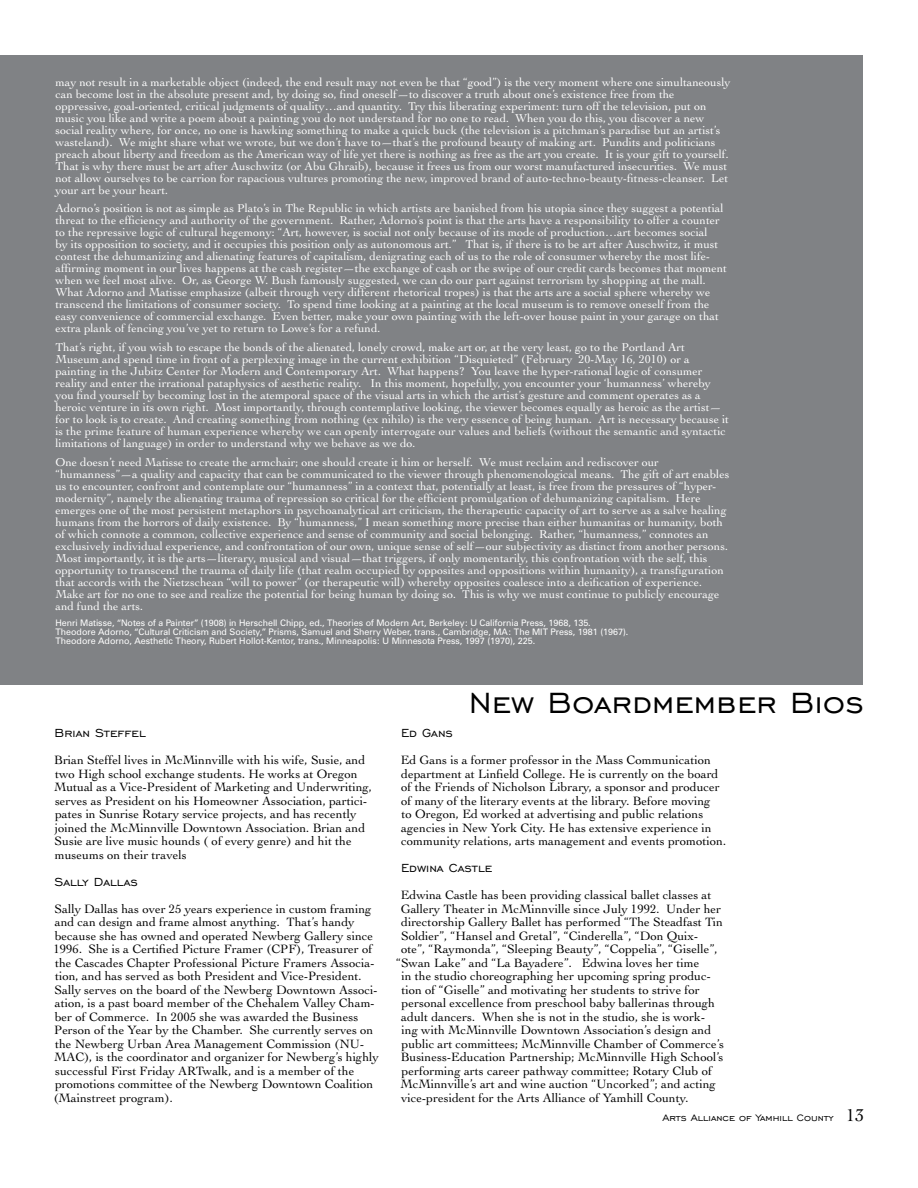
<style>
.page{position:relative;width:918px;height:1188px;background:#fff}
.page>*{position:absolute;margin:0;border:0;box-sizing:border-box;transform-origin:0 0}
.t1{font:37.5px "Engravers Gothic BT";letter-spacing:.01em;color:#000}
.t2{font:15px "Engravers Gothic BT";color:#000}
.t3{font:12.75px/13.5px "Cochin";color:#000}
.t4{font:12px/12px "Cochin";color:#fff}
.t5{font:12px "Engravers Gothic BT";color:#000}
.t6{font:9px/9px "Zurich BT";color:#fff}
.s1{font-family:"Cochin";font-size:18px}
</style>
<div class="page">
<div style="left:0;top:56px;width:862px;height:629px;background:#808285"></div>
<p class="t4" style="left:56px;top:76px;width:676px">may not result in a marketable object (indeed, the end result may not even be that “good”) is the very moment where one simultaneously can become lost in the absolute present and, by doing so, find oneself—to discover a truth about one’s existence free from the oppressive, goal-oriented, critical judgments of quality…and quantity. Try this liberating experiment: turn off the television, put on music you like and write a poem about a painting you do not understand for no one to read. When you do this, you discover a new social reality where, for once, no one is hawking something to make a quick buck (the television is a pitchman’s paradise but an artist’s wasteland). We might share what we wrote, but we don’t have to—that’s the profound beauty of making art. Pundits and politicians preach about liberty and freedom as the American way of life yet there is nothing as free as the art you create. It is your gift to yourself.<br>That is why there must be art after Auschwitz (or Abu Ghraib), because it frees us from our worst manufactured insecurities. We must not allow ourselves to be carrion for rapacious vultures promoting the new, improved brand of auto-techno-beauty-fitness-cleanser. Let your art be your heart.</p>
<p class="t4" style="left:56px;top:202px;width:673px">Adorno’s position is not as simple as Plato’s in The Republic in which artists are banished from his utopia since they suggest a potential threat to the efficiency and authority of the government. Rather, Adorno’s point is that the arts have a responsibility to offer a counter to the repressive logic of cultural hegemony: “Art, however, is social not only because of its mode of production…art becomes social<br>by its opposition to society, and it occupies this position only as autonomous art.” That is, if there is to be art after Auschwitz, it must contest the dehumanizing and alienating features of capitalism, denigrating each of us to the role of consumer whereby the most life&shy;affirming moment in our lives happens at the cash register—the exchange of cash or the swipe of our credit cards becomes that moment when we feel most alive. Or, as George W. Bush famously suggested, we can do our part against terrorism by shopping at the mall.<br>What Adorno and Matisse emphasize (albeit through very different rhetorical tropes) is that the arts are a social sphere whereby we transcend the limitations of consumer society. To spend time looking at a painting at the local museum is to remove oneself from the easy convenience of commercial exchange. Even better, make your own painting with the left-over house paint in your garage on that extra plank of fencing you’ve yet to return to Lowe’s for a refund.</p>
<p class="t4" style="left:56px;top:341px;width:675px">That’s right, if you wish to escape the bonds of the alienated, lonely crowd, make art or, at the very least, go to the Portland Art Museum and spend time in front of a perplexing image in the current exhibition “Disquieted” (February 20-May 16, 2010) or a painting in the Jubitz Center for Modern and Contemporary Art. What happens? You leave the hyper-rational logic of consumer reality and enter the irrational pataphysics of aesthetic reality. In this moment, hopefully, you encounter your ‘humanness’ whereby you find yourself by becoming lost in the atemporal space of the visual arts in which the artist’s gesture and comment operates as a heroic venture in its own right. Most importantly, through contemplative looking, the viewer becomes equally as heroic as the artist— for to look is to create. And creating something from nothing (ex nihilo) is the very essence of being human. Art is necessary because it is the prime feature of human experience whereby we can openly interrogate our values and beliefs (without the semantic and syntactic limitations of language) in order to understand why we behave as we do.</p>
<p class="t4" style="left:56px;top:456px;width:675px">One doesn’t need Matisse to create the armchair; one should create it him or herself. We must reclaim and rediscover our “humanness”—a quality and capacity that can be communicated to the viewer through phenomenological means. The gift of art enables us to encounter, confront and contemplate our “humanness” in a context that, potentially at least, is free from the pressures of “hyper&shy;modernity”, namely the alienating trauma of repression so critical for the efficient promulgation of dehumanizing capitalism. Here emerges one of the most persistent metaphors in psychoanalytical art criticism, the therapeutic capacity of art to serve as a salve healing humans from the horrors of daily existence. By “humanness,” I mean something more precise than either humanitas or humanity, both of which connote a common, collective experience and sense of community and social belonging. Rather, “humanness,” connotes an exclusively individual experience, and confrontation of our own, unique sense of self—our subjectivity as distinct from another persons.<br>Most importantly, it is the arts—literary, musical and visual—that triggers, if only momentarily, this confrontation with the self, this opportunity to transcend the trauma of daily life (that realm occupied by opposites and oppositions within humanity), a transfiguration that accords with the Nietzschean “will to power” (or therapeutic will) whereby opposites coalesce into a deification of experience.<br>Make art for no one to see and realize the potential for being human by doing so. This is why we must continue to publicly encourage and fund the arts.</p>
<p class="t6" style="left:56px;top:618px;width:574px">Henri Matisse, “Notes of a Painter” (1908) in Herschell Chipp, ed., Theories of Modern Art, Berkeley: U California Press, 1968, 135.<br>Theodore Adorno, “Cultural Criticism and Society,” Prisms, Samuel and Sherry Weber, trans., Cambridge, MA: The MIT Press, 1981 (1967).<br>Theodore Adorno, Aesthetic Theory, Rubert Hollot-Kentor, trans., Minneapolis: U Minnesota Press, 1997 (1970), 225.</p>
<p class="t2" style="left:55px;top:725px;width:93px">Brian Steffel</p>
<p class="t3" style="left:54px;top:753px;width:320px">Brian Steffel lives in McMinnville with his wife, Susie, and two High school exchange students. He works at Oregon Mutual as a Vice-President of Marketing and Underwriting, serves as President on his Homeowner Association, partici&shy;pates in Sunrise Rotary service projects, and has recently joined the McMinnville Downtown Association. Brian and Susie are live music hounds ( of every genre) and hit the museums on their travels</p>
<p class="t2" style="left:55px;top:873px;width:85px">Sally Dallas</p>
<p class="t3" style="left:54px;top:902px;width:327px">Sally Dallas has over 25 years experience in custom framing and can design and frame almost anything. That’s handy because she has owned and operated Newberg Gallery since 1996. She is a Certified Picture Framer (CPF), Treasurer of the Cascades Chapter Professional Picture Framers Associa&shy;tion, and has served as both President and Vice-President.<br>Sally serves on the board of the Newberg Downtown Associ&shy;ation, is a past board member of the Chehalem Valley Cham&shy;ber of Commerce. In 2005 she was awarded the Business Person of the Year by the Chamber. She currently serves on the Newberg Urban Area Management Commission (NU-MAC), is the coordinator and organizer for Newberg’s highly successful First Friday ARTwalk, and is a member of the promotions committee of the Newberg Downtown Coalition (Mainstreet program).</p>
<h1 class="t1" style="left:469px;top:682px;width:397px">New Boardmember Bios</h1>
<p class="t2" style="left:401px;top:725px;width:53px">Ed Gans</p>
<p class="t3" style="left:401px;top:753px;width:327px">Ed Gans is a former professor in the Mass Communication department at Linfield College. He is currently on the board of the Friends of Nicholson Library, a sponsor and producer of many of the literary events at the library. Before moving<br>to Oregon, Ed worked at advertising and public relations agencies in New York City. He has extensive experience in community relations, arts management and events promotion.</p>
<p class="t2" style="left:401px;top:860px;width:93px">Edwina Castle</p>
<p class="t3" style="left:401px;top:888px;width:312px">Edwina Castle has been providing classical ballet classes at</p>
<p class="t3" style="left:401px;top:902px;width:322px">Gallery Theater in McMinnville since July 1992. Under her</p>
<p class="t3" style="left:401px;top:915px;width:323px">directorship Gallery Ballet has performed “The Steadfast Tin</p>
<p class="t3" style="left:401px;top:929px;width:299px">Soldier”, “Hansel and Gretal”, “Cinderella”, “Don Quix-</p>
<p class="t3" style="left:401px;top:942px;width:318px">ote”, “Raymonda”, “Sleeping Beauty”, “Coppelia”, “Giselle”,</p>
<p class="t3" style="left:396px;top:956px;width:305px">“Swan Lake” and “La Bayadere”. Edwina loves her time</p>
<p class="t3" style="left:402px;top:969px;width:311px">in the studio choreographing her upcoming spring produc-</p>
<p class="t3" style="left:402px;top:983px;width:300px">tion of “Giselle” and motivating her students to strive for</p>
<p class="t3" style="left:402px;top:996px;width:315px">personal excellence from preschool baby ballerinas through</p>
<p class="t3" style="left:401px;top:1010px;width:306px">adult dancers. When she is not in the studio, she is work-</p>
<p class="t3" style="left:402px;top:1023px;width:311px">ing with McMinnville Downtown Association’s design and</p>
<p class="t3" style="left:402px;top:1037px;width:324px">public art committees; McMinnville Chamber of Commerce’s</p>
<p class="t3" style="left:401px;top:1050px;width:324px">Business-Education Partnership; McMinnville High School’s</p>
<p class="t3" style="left:402px;top:1064px;width:312px">performing arts career pathway committee; Rotary Club of</p>
<p class="t3" style="left:401px;top:1078px;width:317px">McMinnville’s art and wine auction “Uncorked”; and acting</p>
<p class="t3" style="left:401px;top:1091px;width:289px">vice-president for the Arts Alliance of Yamhill County.</p>
<p class="t5" style="left:662px;top:1111px;width:203px">Arts Alliance of Yamhill County <span class="s1">13</span></p>
</div>
